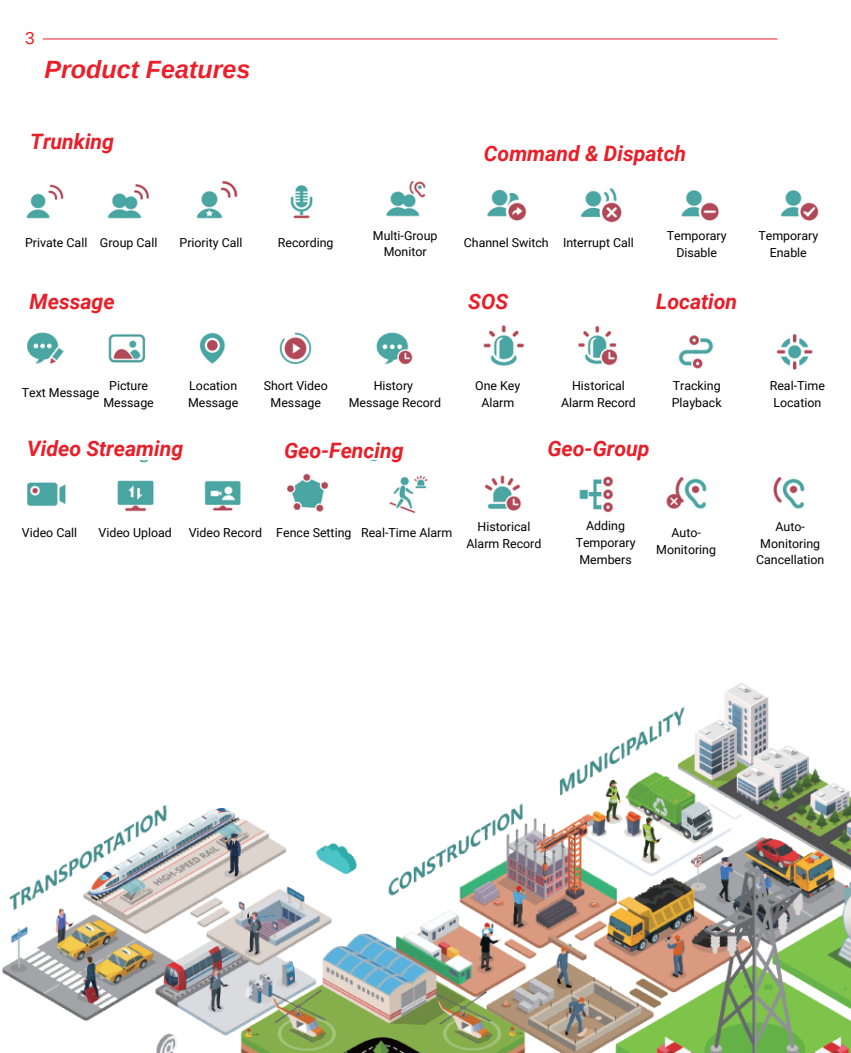
<style>
.page{position:relative;width:851px;height:1053px;background:#fff}
.page>*{position:absolute;margin:0;border:0;box-sizing:border-box;transform-origin:0 0}
.t1{font:italic 700 25px "Arimo";color:#ec1e29}
.t2{font:italic 700 21.25px "Roboto";color:#e91e28}
.t3{font:17.25px "Arimo";color:#e91e28}
.t4{font:12.38px/16.9px "Roboto";color:#000;text-align:center}
</style>
<div class="page">
<img style="left:26px;top:181px;width:287px;height:38px">
<img style="left:27px;top:332px;width:386px;height:33px">
<hr style="left:43px;top:38px;width:734px;height:1px;background:#ec1e29">
<img style="left:386px;top:181px;width:433px;height:42px">
<img style="left:483px;top:325px;width:330px;height:45px">
<img style="left:27px;top:461px;width:401px;height:52px">
<img style="left:484px;top:475px;width:321px;height:38px">
<img style="left:2px;top:683px;width:848px;height:370px">
<p class="t3" style="left:25px;top:29px;width:11px">3</p>
<p class="t1" style="left:44px;top:56px;width:207px">Product Features</p>
<p class="t2" style="left:30px;top:129px;width:85px">Trunking</p>
<p class="t4" style="left:25px;top:235px;width:64px">Private Call</p>
<p class="t4" style="left:100px;top:235px;width:59px">Group Call</p>
<p class="t4" style="left:179px;top:235px;width:65px">Priority Call</p>
<p class="t4" style="left:278px;top:235px;width:57px">Recording</p>
<p class="t2" style="left:30px;top:290px;width:87px">Message</p>
<p class="t2" style="left:484px;top:141px;width:204px">Command &amp; Dispatch</p>
<p class="t4" style="left:373px;top:227px;width:66px">Multi-Group<br>Monitor</p>
<p class="t4" style="left:463px;top:235px;width:86px">Channel Switch</p>
<p class="t4" style="left:563px;top:235px;width:72px">Interrupt Call</p>
<p class="t4" style="left:666px;top:227px;width:61px">Temporary<br>Disable</p>
<p class="t2" style="left:468px;top:290px;width:41px">SOS</p>
<p class="t2" style="left:656px;top:290px;width:83px">Location</p>
<p class="t4" style="left:758px;top:227px;width:61px">Temporary<br>Enable</p>
<p class="t4" style="left:22px;top:385px;width:79px">Text Message</p>
<p class="t4" style="left:103px;top:377px;width:52px">Picture<br>Message</p>
<p class="t4" style="left:189px;top:377px;width:49px">Location</p>
<p class="t4" style="left:188px;top:394px;width:52px">Message</p>
<p class="t4" style="left:264px;top:377px;width:66px">Short Video<br>Message</p>
<p class="t4" style="left:373px;top:377px;width:41px">History</p>
<p class="t4" style="left:348px;top:394px;width:94px">Message Record</p>
<p class="t2" style="left:27px;top:436px;width:157px">Video Streaming</p>
<p class="t2" style="left:284px;top:438px;width:121px">Geo-Fencing</p>
<p class="t4" style="left:475px;top:377px;width:47px">One Key<br>Alarm</p>
<p class="t4" style="left:561px;top:377px;width:76px">Historical<br>Alarm Record</p>
<p class="t4" style="left:671px;top:377px;width:51px;text-align:left">Tracking<br>Playback</p>
<p class="t4" style="left:769px;top:377px;width:57px;text-align:left">Real-Time<br>Location</p>
<p class="t2" style="left:547px;top:436px;width:104px">Geo-Group</p>
<p class="t4" style="left:22px;top:525px;width:57px">Video Call</p>
<p class="t4" style="left:98px;top:525px;width:75px">Video Upload</p>
<p class="t4" style="left:189px;top:525px;width:75px">Video Record</p>
<p class="t4" style="left:276px;top:525px;width:77px">Fence Setting</p>
<p class="t4" style="left:361px;top:525px;width:93px">Real-Time Alarm</p>
<p class="t4" style="left:466px;top:518px;width:76px">Historical<br>Alarm Record</p>
<p class="t4" style="left:575px;top:517px;width:61px">Adding<br>Temporary<br>Members</p>
<p class="t4" style="left:656px;top:525px;width:61px">Auto-<br>Monitoring</p>
<p class="t4" style="left:760px;top:518px;width:61px">Auto-<br>Monitoring</p>
<p class="t4" style="left:755px;top:552px;width:70px">Cancellation</p>
</div>
